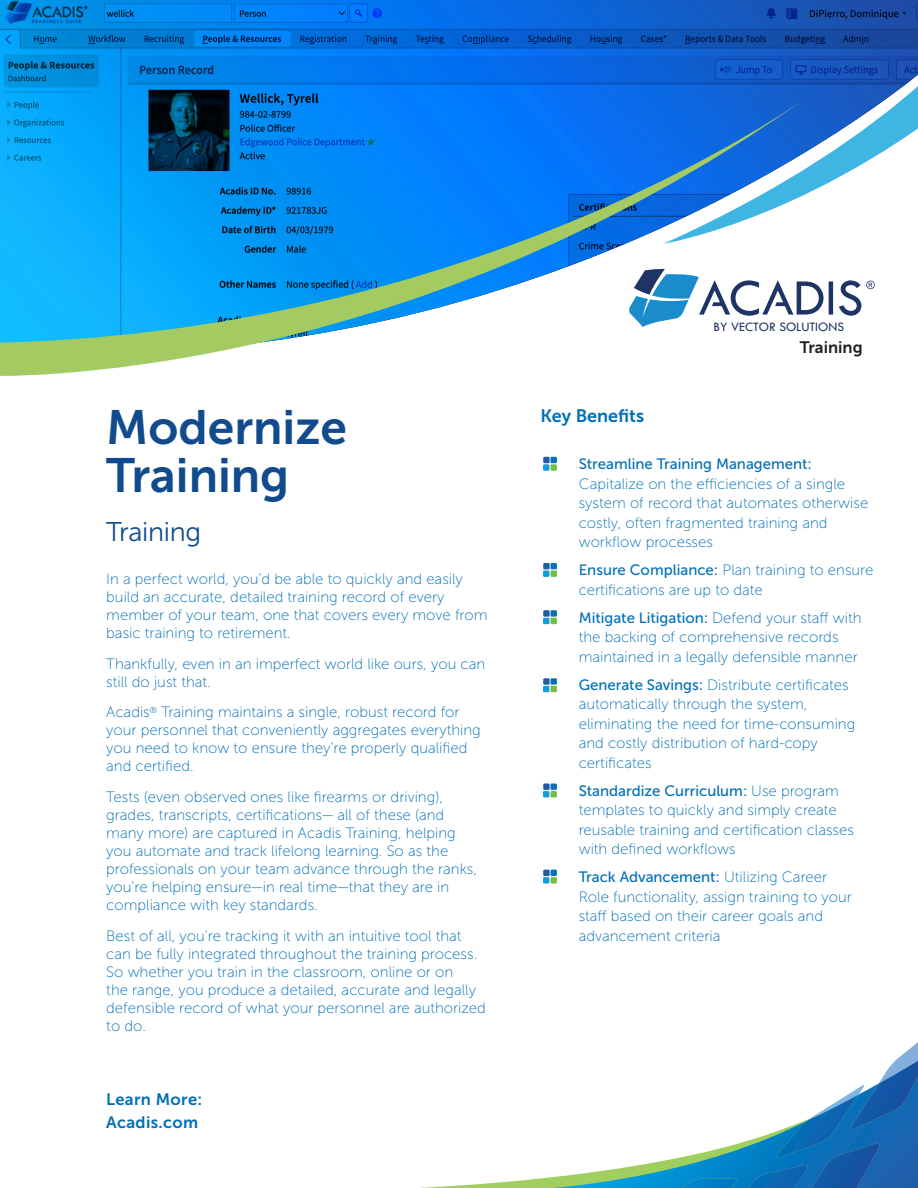
<style>
.page{position:relative;width:918px;height:1188px;background:#fff}
.page>*{position:absolute;margin:0;border:0;box-sizing:border-box;transform-origin:0 0}
.Product_Title_Front{font:48px/48px "Museo Sans 700";color:#114b8d}
.Subheading_Front{font:27px "Museo Sans 300";letter-spacing:-.01em;color:#114b8d}
.t1{font:18px "Museo Sans 700";color:#006fb7}
.t2{font:16.5px "Museo Sans 700";letter-spacing:.02em;color:#006fb7}
.t3{font:16.5px "Museo Sans 700";color:#231f20}
.t4{font:15px/18px "Museo Sans 100";color:#006fb7}
.t5{font:13.35px "Tw Cen";color:#1d3465}
.s1{font-family:"Museo Sans 500"}
</style>
<div class="page">
<svg style="left:530px;top:1121px;width:388px;height:67px"></svg>
<img style="left:804px;top:1144px;width:75px;height:44px">
<img style="left:737px;top:1165px;width:71px;height:23px">
<img style="left:667px;top:1178px;width:70px;height:10px">
<svg style="left:905px;top:1042px;width:13px;height:11px"></svg>
<img style="left:851px;top:1053px;width:67px;height:76px">
<svg style="left:814px;top:1085px;width:50px;height:36px"></svg>
<img style="left:777px;top:1116px;width:40px;height:39px">
<div style="left:543px;top:457px;width:7px;height:6px;background:#205ba8"></div>
<div style="left:543px;top:464px;width:6px;height:7px;background:#0c9fdc"></div>
<svg style="left:551px;top:457px;width:6px;height:6px"></svg>
<div style="left:551px;top:464px;width:6px;height:7px;background:#75bd43"></div>
<svg style="left:543px;top:563px;width:14px;height:14px"></svg>
<div style="left:543px;top:610px;width:7px;height:7px;background:#205ba8"></div>
<div style="left:551px;top:610px;width:6px;height:7px;background:#0770ba"></div>
<svg style="left:543px;top:618px;width:14px;height:6px"></svg>
<div style="left:543px;top:678px;width:7px;height:7px;background:#205ba8"></div>
<div style="left:551px;top:678px;width:6px;height:7px;background:#0770ba"></div>
<svg style="left:543px;top:686px;width:14px;height:6px"></svg>
<svg style="left:543px;top:784px;width:14px;height:13px"></svg>
<div style="left:543px;top:870px;width:7px;height:6px;background:#205ba8"></div>
<div style="left:543px;top:877px;width:6px;height:7px;background:#0c9fdc"></div>
<svg style="left:551px;top:870px;width:6px;height:6px"></svg>
<div style="left:551px;top:877px;width:6px;height:7px;background:#75bd43"></div>
<img style="left:0;top:0;width:918px;height:99px">
<svg style="left:664px;top:12px;width:254px;height:183px"></svg>
<svg style="left:0;top:99px;width:805px;height:277px"></svg>
<svg style="left:629px;top:269px;width:246px;height:58px"></svg>
<p class="Product_Title_Front" style="left:106px;top:404px;width:242px">Modernize<br>Training</p>
<p class="Subheading_Front" style="left:106px;top:517px;width:97px">Training</p>
<p class="t4" style="left:106px;top:570px;width:383px">In a perfect world, you’d be able to quickly and easily build an accurate, detailed training record of every member of your team, one that covers every move from basic training to retirement.</p>
<p class="t4" style="left:106px;top:655px;width:381px">Thankfully, even in an imperfect world like ours, you can still do just that.</p>
<p class="t4" style="left:106px;top:704px;width:376px">Acadis<sup>®</sup> Training maintains a single, robust record for your personnel that conveniently aggregates everything you need to know to ensure they’re properly qualified and certified.</p>
<p class="t4" style="left:106px;top:788px;width:372px">Tests (even observed ones like firearms or driving), grades, transcripts, certifications— all of these (and many more) are captured in Acadis Training, helping you automate and track lifelong learning. So as the professionals on your team advance through the ranks, you’re helping ensure—in real time—that they are in compliance with key standards.</p>
<p class="t4" style="left:106px;top:927px;width:381px">Best of all, you’re tracking it with an intuitive tool that can be fully integrated throughout the training process.<br>So whether you train in the classroom, online or on<br>the range, you produce a detailed, accurate and legally defensible record of what your personnel are authorized to do.</p>
<p class="t2" style="left:106px;top:1090px;width:97px">Learn More:</p>
<p class="t2" style="left:106px;top:1113px;width:93px">Acadis.com</p>
<p class="t5" style="left:713px;top:319px;width:132px">BY VECTOR SOLUTIONS</p>
<p class="t3" style="left:800px;top:338px;width:64px">Training</p>
<p class="t1" style="left:540px;top:405px;width:105px">Key Benefits</p>
<p class="t4" style="left:579px;top:454px;width:291px;line-height:19.5px"><span class="s1">Streamline Training Management:<br></span>Capitalize on the efficiencies of a single system of record that automates otherwise costly, often fragmented training and workflow processes</p>
<p class="t4" style="left:579px;top:560px;width:296px;line-height:19.5px"><span class="s1">Ensure Compliance:</span> Plan training to ensure certifications are up to date</p>
<p class="t4" style="left:579px;top:608px;width:284px;line-height:19.5px"><span class="s1">Mitigate Litigation:</span> Defend your staff with the backing of comprehensive records maintained in a legally defensible manner</p>
<p class="t4" style="left:579px;top:675px;width:278px;line-height:19.5px"><span class="s1">Generate Savings:</span> Distribute certificates automatically through the system, eliminating the need for time-consuming and costly distribution of hard-copy certificates</p>
<p class="t4" style="left:579px;top:781px;width:277px;line-height:19.5px"><span class="s1">Standardize Curriculum:</span> Use program templates to quickly and simply create reusable training and certification classes with defined workflows</p>
<p class="t4" style="left:579px;top:867px;width:275px;line-height:19.5px"><span class="s1">Track Advancement:</span> Utilizing Career Role functionality, assign training to your staff based on their career goals and advancement criteria</p>
</div>
